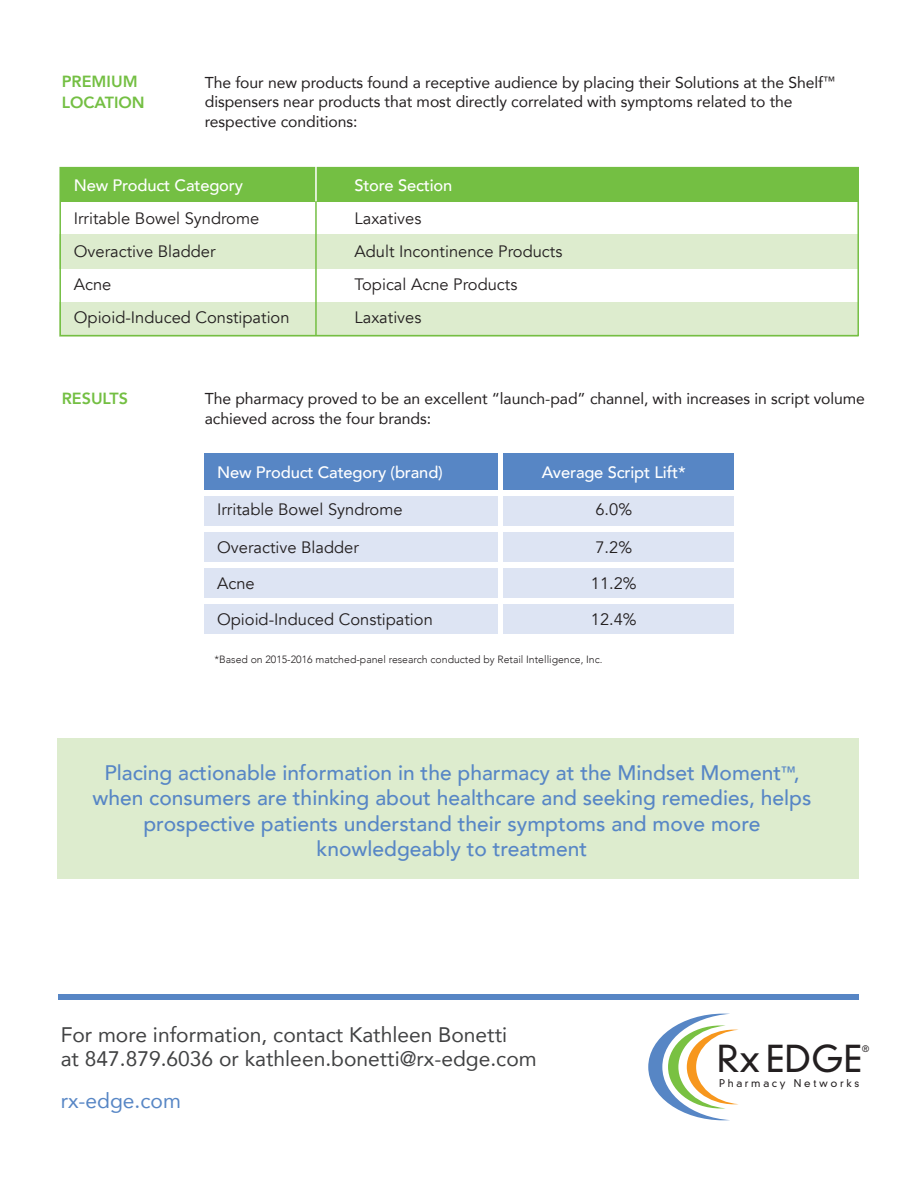
<style>
.page{position:relative;width:918px;height:1188px;background:#fff}
.page>*{position:absolute;margin:0;border:0;box-sizing:border-box;transform-origin:0 0}
.t1{font:300 35.85px "DIN Neuzeit Grotesk";color:#231f20}
.t2{font:500 21px/25.5px "Avenir";color:#5786c5;text-align:center}
.t3{font:21px/24px "Avenir";color:#414243}
.t4{font:21px "Avenir";color:#5786c5}
.t5{font:16.5px "Avenir";color:#231f20}
.t6{font:500 16.5px "Avenir";letter-spacing:-.01em;color:#fff}
.t7{font:800 16.2px/21px "Avenir";color:#74bf43}
.t8{font:15.75px/19.5px "Avenir";letter-spacing:-.005em;color:#231f20}
.t9{font:300 10.5px "Avenir";color:#231f20}
.t10{font:300 10.35px "DIN Neuzeit Grotesk";letter-spacing:.26em;color:#231f20}
.t11{font:300 8.7px "DIN Neuzeit Grotesk";color:#231f20}
.s1{font-size:15px}
</style>
<div class="page">
<div style="left:57px;top:738px;width:802px;height:140px;background:#ddecce"></div>
<div style="left:59px;top:234px;width:798px;height:34px;background:#ddecce"></div>
<div style="left:59px;top:302px;width:798px;height:35px;background:#ddecce"></div>
<div style="left:59px;top:167px;width:800px;height:169px;border:2px solid #74bf43"></div>
<div style="left:60px;top:168px;width:798px;height:34px;background:#74bf43"></div>
<hr style="left:315px;top:168px;width:2px;height:168px;background:#74bf43">
<hr style="left:315px;top:152px;width:2px;height:49px;background:#fff">
<svg style="left:648px;top:1014px;width:90px;height:106px"></svg>
<div style="left:58px;top:994px;width:801px;height:6px;background:#5786c5"></div>
<div style="left:204px;top:453px;width:530px;height:37px;background:#5786c5"></div>
<div style="left:204px;top:496px;width:530px;height:30px;background:#dde4f3"></div>
<div style="left:204px;top:568px;width:530px;height:30px;background:#dde4f3"></div>
<div style="left:204px;top:604px;width:530px;height:30px;background:#dde4f3"></div>
<div style="left:204px;top:532px;width:530px;height:30px;background:#dde4f3"></div>
<div style="left:498px;top:444px;width:5px;height:223px;background:#fff"></div>
<p class="t7" style="left:62px;top:70px;width:85px">PREMIUM<br>LOCATION</p>
<p class="t8" style="left:205px;top:72px;width:632px">The four new products found a receptive audience by placing their Solutions at the Shelf<sup>™ </sup>dispensers near products that most directly correlated with symptoms related to the respective conditions:</p>
<p class="t6" style="left:74px;top:171px;width:171px">New Product Category</p>
<p class="t6" style="left:354px;top:171px;width:100px">Store Section</p>
<p class="t5" style="left:74px;top:209px;width:187px">Irritable Bowel Syndrome</p>
<p class="t5" style="left:355px;top:209px;width:68px">Laxatives</p>
<p class="t5" style="left:74px;top:242px;width:143px">Overactive Bladder</p>
<p class="t5" style="left:355px;top:242px;width:209px">Adult Incontinence Products</p>
<p class="t5" style="left:74px;top:275px;width:39px">Acne</p>
<p class="t5" style="left:355px;top:275px;width:164px">Topical Acne Products</p>
<p class="t5" style="left:74px;top:308px;width:217px">Opioid-Induced Constipation</p>
<p class="t5" style="left:355px;top:308px;width:68px">Laxatives</p>
<p class="t7" style="left:62px;top:387px;width:68px">RESULTS</p>
<p class="t8" style="left:205px;top:388px;width:662px">The pharmacy proved to be an excellent “launch-pad” channel, with increases in script volume achieved across the four brands:</p>
<p class="t6" style="left:217px;top:458px;width:227px">New Product Category (brand)</p>
<p class="t6" style="left:542px;top:458px;width:145px">Average Script Lift*</p>
<p class="t5" style="left:217px;top:500px;width:187px">Irritable Bowel Syndrome</p>
<p class="t5" style="left:595px;top:500px;width:38px">6.0%</p>
<p class="t5" style="left:217px;top:537px;width:143px">Overactive Bladder</p>
<p class="t5" style="left:595px;top:537px;width:38px">7.2%</p>
<p class="t5" style="left:217px;top:573px;width:39px">Acne</p>
<p class="t5" style="left:591px;top:573px;width:47px">11.2%</p>
<p class="t5" style="left:217px;top:609px;width:217px">Opioid-Induced Constipation</p>
<p class="t5" style="left:591px;top:609px;width:47px">12.4%</p>
<p class="t9" style="left:214px;top:653px;width:390px">*Based on 2015-2016 matched-panel research conducted by Retail Intelligence, Inc.</p>
<p class="t2" style="left:93px;top:758px;width:720px">Placing actionable information in the pharmacy at the Mindset Moment<span class="s1">™</span>, when consumers are thinking about healthcare and seeking remedies, helps prospective patients understand their symptoms and move more knowledgeably to treatment</p>
<h2 class="t3" style="left:61px;top:1022px;width:478px">For more information, contact Kathleen Bonetti<br>at 847.879.6036 or kathleen.bonetti@rx-edge.com</h2>
<h2 class="t4" style="left:61px;top:1084px;width:122px">rx-edge.com</h2>
<h1 class="t1" style="left:717px;top:1038px;width:147px">Rx EDGE</h1>
<p class="t11" style="left:862px;top:1043px;width:8px">®</p>
<p class="t10" style="left:719px;top:1077px;width:142px">Pharmacy Networks</p>
</div>
